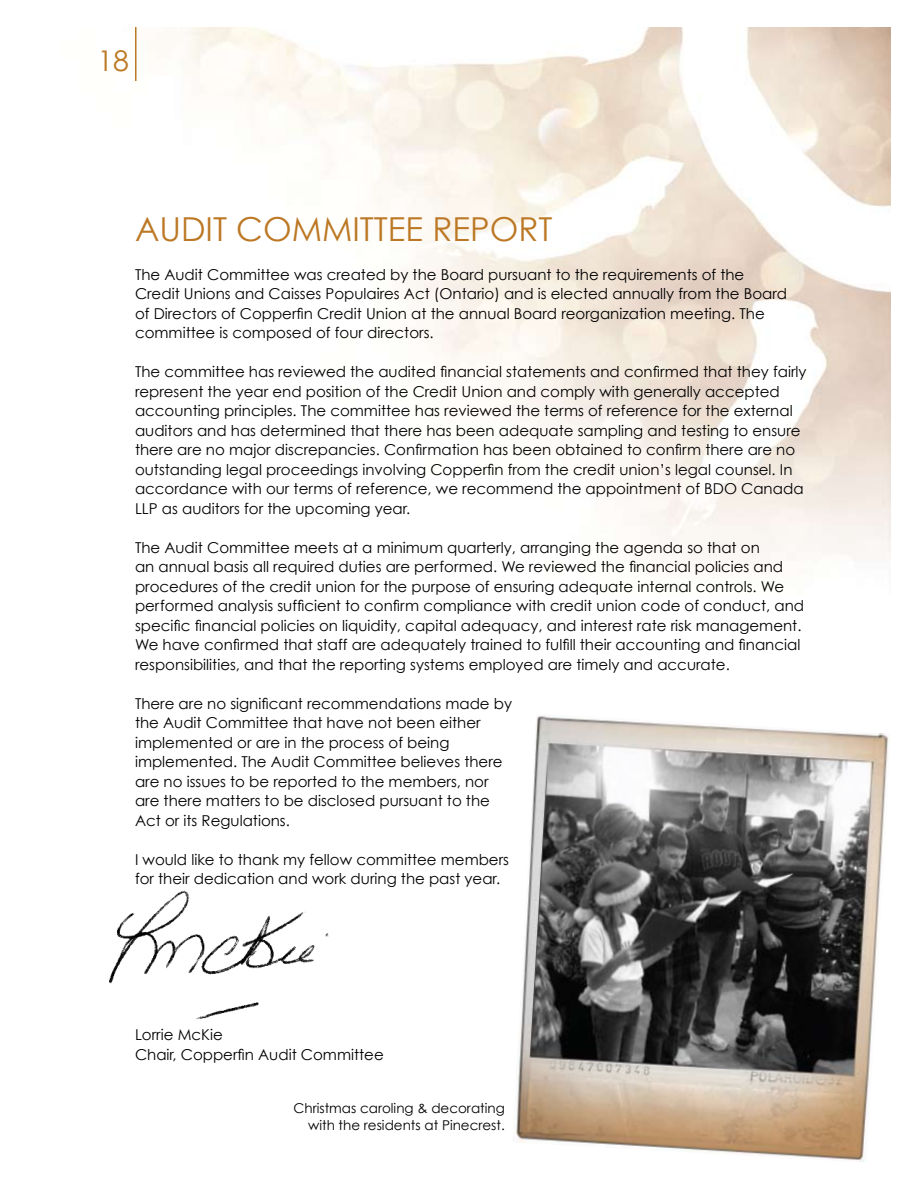
<style>
.page{position:relative;width:918px;height:1188px;background:#fff}
.page>*{position:absolute;margin:0;border:0;box-sizing:border-box;transform-origin:0 0}
.t1{font:33px "Century Gothic";color:#bc7824}
.t2{font:28.5px "Century Gothic";color:#bc7824}
.t3{font:15px/19.5px "Century Gothic";color:#000}
.t4{font:13.5px/16.5px "Century Gothic";color:#000;text-align:right}
</style>
<div class="page">
<img style="left:136px;top:27px;width:755px;height:535px">
<hr style="left:135px;top:27px;width:1px;height:54px;background:#bc7824">
<img style="left:109px;top:890px;width:220px;height:130px">
<img style="left:515px;top:716px;width:374px;height:446px">
<h2 class="t2" style="left:97px;top:43px;width:33px">18</h2>
<h1 class="t1" style="left:135px;top:209px;width:419px">AUDIT COMMITTEE REPORT</h1>
<p class="t3" style="left:135px;top:264px;width:654px">The Audit Committee was created by the Board pursuant to the requirements of the Credit Unions and Caisses Populaires Act (Ontario) and is elected annually from the Board of Directors of Copperfin Credit Union at the annual Board reorganization meeting. The committee is composed of four directors.</p>
<p class="t3" style="left:135px;top:362px;width:673px">The committee has reviewed the audited financial statements and confirmed that they fairly represent the year end position of the Credit Union and comply with generally accepted accounting principles. The committee has reviewed the terms of reference for the external auditors and has determined that there has been adequate sampling and testing to ensure there are no major discrepancies. Confirmation has been obtained to confirm there are no outstanding legal proceedings involving Copperfin from the credit union’s legal counsel. In accordance with our terms of reference, we recommend the appointment of BDO Canada LLP as auditors for the upcoming year.</p>
<p class="t3" style="left:135px;top:537px;width:671px">The Audit Committee meets at a minimum quarterly, arranging the agenda so that on<br>an annual basis all required duties are performed. We reviewed the financial policies and procedures of the credit union for the purpose of ensuring adequate internal controls. We performed analysis sufficient to confirm compliance with credit union code of conduct, and specific financial policies on liquidity, capital adequacy, and interest rate risk management.<br>We have confirmed that staff are adequately trained to fulfill their accounting and financial responsibilities, and that the reporting systems employed are timely and accurate.</p>
<p class="t3" style="left:135px;top:693px;width:379px">There are no significant recommendations made by the Audit Committee that have not been either implemented or are in the process of being implemented. The Audit Committee believes there are no issues to be reported to the members, nor are there matters to be disclosed pursuant to the Act or its Regulations.</p>
<p class="t3" style="left:135px;top:849px;width:376px">I would like to thank my fellow committee members for their dedication and work during the past year.</p>
<p class="t3" style="left:135px;top:1025px;width:250px">Lorrie McKie<br>Chair, Copperfin Audit Committee</p>
<p class="t4" style="left:293px;top:1100px;width:213px">Christmas caroling &amp; decorating with the residents at Pinecrest.</p>
</div>
